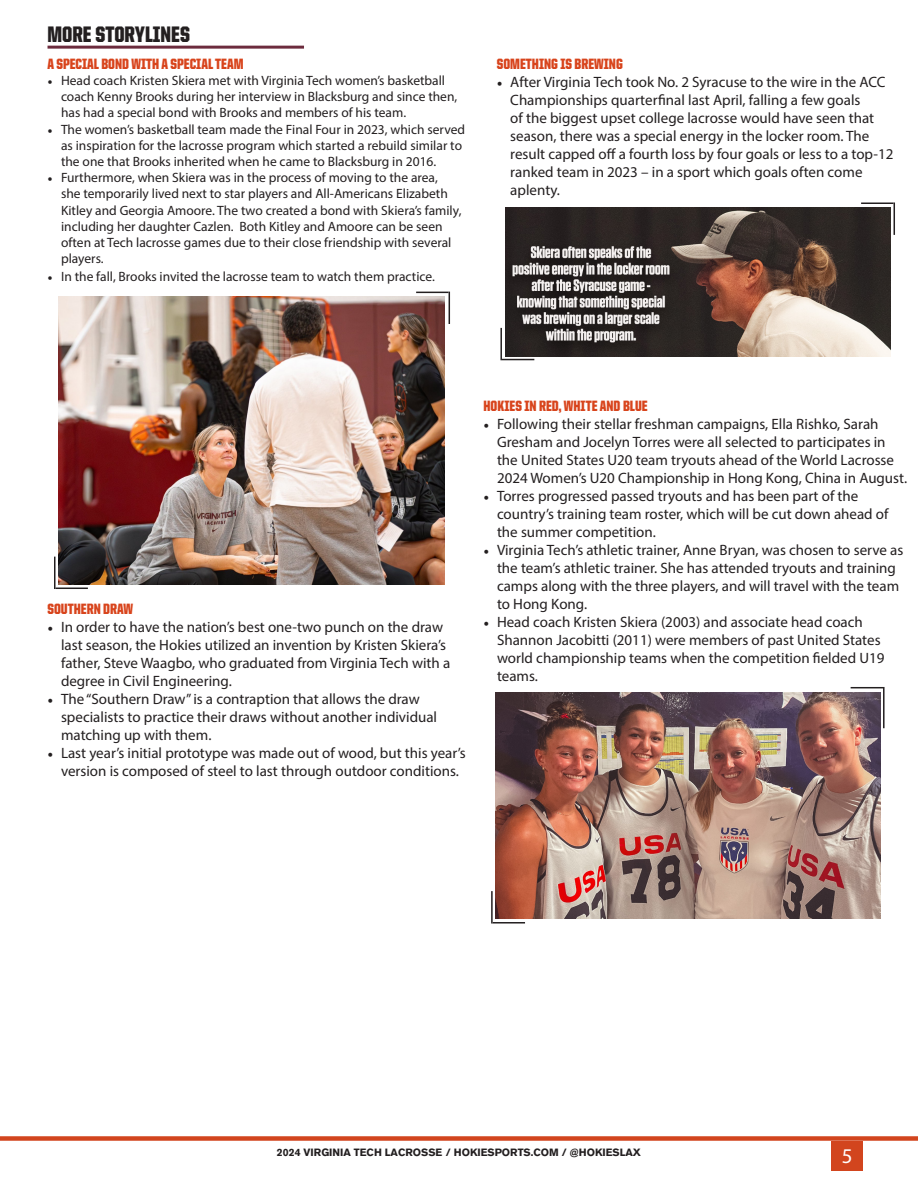
<style>
.page{position:relative;width:918px;height:1188px;background:#fff}
.page>*{position:absolute;margin:0;border:0;box-sizing:border-box;transform-origin:0 0}
.t1{font:900 22.5px "United Sans Cond";color:#231f20}
.t2{font:21px "Myriad Pro";color:#fff}
.t3{font:15px/18px "Myriad Pro";color:#231f20}
.t4{font:900 15px "United Sans Cond";color:#d8441c}
.t5{font:13.5px/16.2px "Myriad Pro";color:#231f20}
.t6{font:700 10.5px "Akzidenz Grotesk BQ";color:#231f20}
.s1{font-family:"Minion Pro"}
</style>
<div class="page">
<div style="left:832px;top:1141px;width:31px;height:29px;background:#d2451e"></div>
<div style="left:0;top:1136px;width:918px;height:5px;background:#d2451e"></div>
<hr style="left:48px;top:46px;width:256px;height:3px;background:#6c2b3d">
<img style="left:58px;top:296px;width:386px;height:288px">
<hr style="left:416px;top:292px;width:33px;height:1px;background:#231f20">
<hr style="left:449px;top:292px;width:1px;height:32px;background:#231f20">
<hr style="left:55px;top:588px;width:33px;height:1px;background:#231f20">
<hr style="left:54px;top:557px;width:2px;height:32px;background:#231f20">
<img style="left:505px;top:207px;width:386px;height:149px">
<hr style="left:861px;top:202px;width:33px;height:2px;background:#231f20">
<hr style="left:894px;top:202px;width:1px;height:33px;background:#231f20">
<hr style="left:502px;top:359px;width:32px;height:1px;background:#231f20">
<hr style="left:500px;top:328px;width:2px;height:32px;background:#231f20">
<hr style="left:851px;top:687px;width:32px;height:1px;background:#231f20">
<hr style="left:883px;top:687px;width:2px;height:41px;background:#231f20">
<hr style="left:493px;top:922px;width:32px;height:2px;background:#231f20">
<hr style="left:491px;top:891px;width:2px;height:33px;background:#231f20">
<img style="left:495px;top:692px;width:386px;height:226px">
<p class="t1" style="left:48px;top:22px;width:144px">MORE STORYLINES</p>
<p class="t4" style="left:48px;top:56px;width:198px">A SPECIAL BOND WITH A SPECIAL TEAM</p>
<p class="t5" style="left:61px;top:72px;width:398px;text-indent:-14px"><span class="s1">•</span> Head coach Kristen Skiera met with Virginia Tech women’s basketball coach Kenny Brooks during her interview in Blacksburg and since then, has had a special bond with Brooks and members of his team.</p>
<p class="t5" style="left:61px;top:121px;width:406px;text-indent:-14px"><span class="s1">•</span> The women’s basketball team made the Final Four in 2023, which served as inspiration for the lacrosse program which started a rebuild similar to the one that Brooks inherited when he came to Blacksburg in 2016.</p>
<p class="t5" style="left:61px;top:169px;width:402px;text-indent:-14px"><span class="s1">•</span> Furthermore, when Skiera was in the process of moving to the area,<br>she temporarily lived next to star players and All-Americans Elizabeth Kitley and Georgia Amoore. The two created a bond with Skiera’s family, including her daughter Cazlen. Both Kitley and Amoore can be seen often at Tech lacrosse games due to their close friendship with several players.</p>
<p class="t5" style="left:48px;top:268px;width:389px"><span class="s1">•</span> In the fall, Brooks invited the lacrosse team to watch them practice.</p>
<p class="t4" style="left:497px;top:56px;width:128px">SOMETHING IS BREWING</p>
<p class="t3" style="left:510px;top:72px;width:385px;text-indent:-14px"><span class="s1">•</span> After Virginia Tech took No. 2 Syracuse to the wire in the ACC Championships quarterfinal last April, falling a few goals<br>of the biggest upset college lacrosse would have seen that season, there was a special energy in the locker room. The result capped off a fourth loss by four goals or less to a top-12 ranked team in 2023 – in a sport which goals often come aplenty.</p>
<p class="t4" style="left:48px;top:601px;width:87px">SOUTHERN DRAW</p>
<p class="t3" style="left:61px;top:618px;width:391px;text-indent:-14px"><span class="s1">•</span> In order to have the nation’s best one-two punch on the draw last season, the Hokies utilized an invention by Kristen Skiera’s father, Steve Waagbo, who graduated from Virginia Tech with a degree in Civil Engineering.</p>
<p class="t3" style="left:61px;top:690px;width:378px;text-indent:-14px"><span class="s1">•</span> The “Southern Draw” is a contraption that allows the draw specialists to practice their draws without another individual matching up with them.</p>
<p class="t3" style="left:48px;top:744px;width:420px;text-align:center"><span class="s1">•</span> Last year’s initial prototype was made out of wood, but this year’s version is composed of steel to last through outdoor conditions.</p>
<p class="t4" style="left:484px;top:398px;width:166px">HOKIES IN RED, WHITE AND BLUE</p>
<p class="t3" style="left:497px;top:415px;width:412px;text-indent:-14px"><span class="s1">•</span> Following their stellar freshman campaigns, Ella Rishko, Sarah Gresham and Jocelyn Torres were all selected to participates in the United States U20 team tryouts ahead of the World Lacrosse 2024 Women’s U20 Championship in Hong Kong, China in August.</p>
<p class="t3" style="left:497px;top:487px;width:393px;text-indent:-14px"><span class="s1">•</span> Torres progressed passed tryouts and has been part of the country’s training team roster, which will be cut down ahead of the summer competition.</p>
<p class="t3" style="left:497px;top:541px;width:408px;text-indent:-14px"><span class="s1">•</span> Virginia Tech’s athletic trainer, Anne Bryan, was chosen to serve as the team’s athletic trainer. She has attended tryouts and training camps along with the three players, and will travel with the team to Hong Kong.</p>
<p class="t3" style="left:497px;top:613px;width:389px;text-indent:-14px"><span class="s1">•</span> Head coach Kristen Skiera (2003) and associate head coach Shannon Jacobitti (2011) were members of past United States world championship teams when the competition fielded U19 teams.</p>
<p class="t6" style="left:277px;top:1146px;width:366px">2024 VIRGINIA TECH LACROSSE / HOKIESPORTS.COM / @HOKIESLAX</p>
<h2 class="t2" style="left:842px;top:1143px;width:12px">5</h2>
</div>
